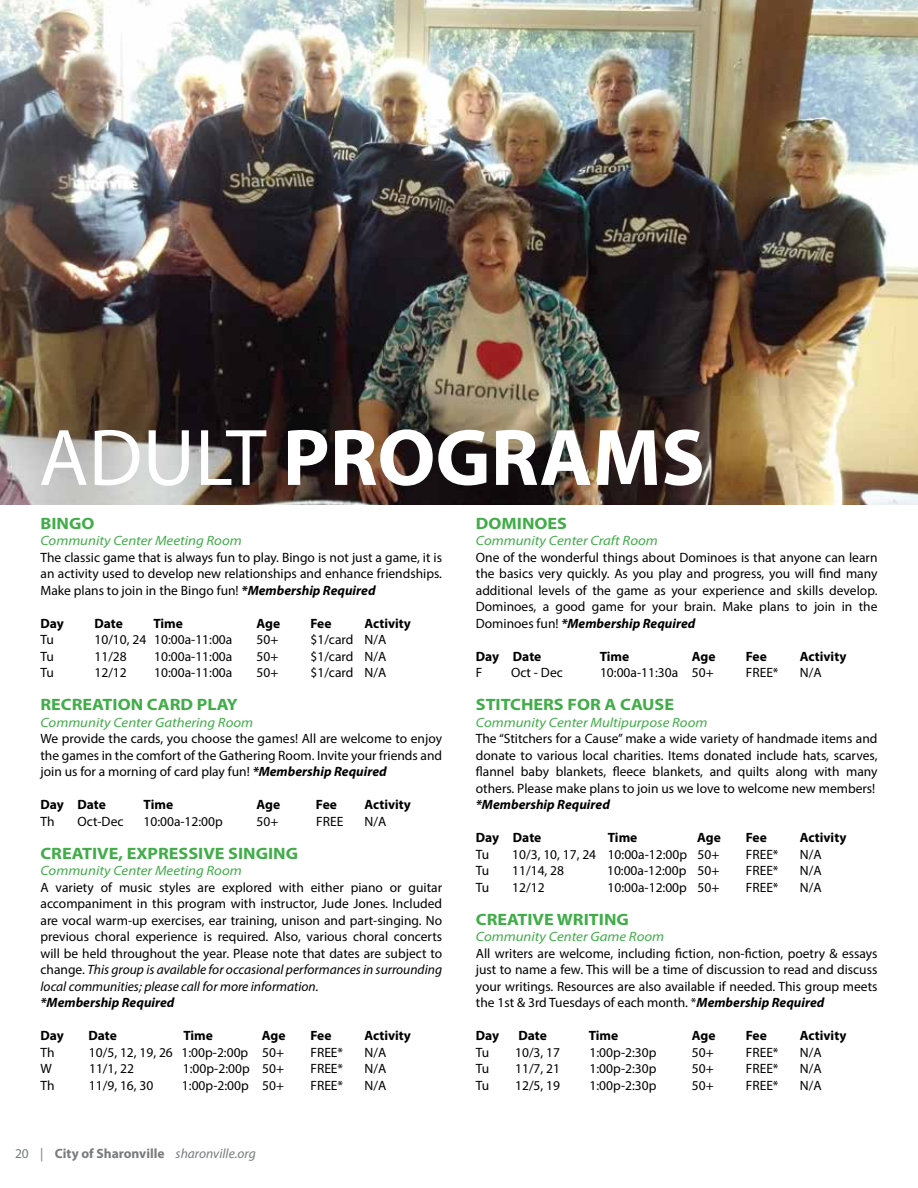
<style>
.page{position:relative;width:918px;height:1188px;background:#fff}
.page>*{position:absolute;margin:0;border:0;box-sizing:border-box;transform-origin:0 0}
.t1{font:700 81px "Myriad Pro";color:#fff}
.t2{font:700 16.5px "Myriad Pro";color:#41ad49;scale:1.1 1}
.t3{font:13.5px/16.5px "Myriad Pro";color:#000;text-align:justify}
.t4{font:italic 13.5px "Myriad Pro";color:#41ad49;scale:1.1 1}
.t5{font:700 13.5px "Myriad Pro";color:#000}
.t6{font:italic 700 13.5px "Myriad Pro";color:#000}
.t7{font:700 13.5px "Myriad Pro";color:#787a7c}
.s1{font-weight:400}
.s2{font-weight:700;font-style:italic}
.s3{font-style:italic}
.s4{font-weight:400;font-style:italic}
</style>
<div class="page">
<img style="left:0;top:0;width:918px;height:505px">
<h1 class="t1" style="left:39px;top:405px;width:667px"><span class="s1">ADULT</span> PROGRAMS</h1>
<p class="t2" style="left:40px;top:512px;width:51px">BINGO</p>
<p class="t4" style="left:40px;top:532px;width:185px">Community Center Meeting Room</p>
<p class="t3" style="left:40px;top:549px;width:403px">The classic game that is always fun to play. Bingo is not just a game, it is an activity used to develop new relationships and enhance friendships.<br>Make plans to join in the Bingo fun! <span class="s2">*Membership Required</span></p>
<p class="t5" style="left:40px;top:614px;width:25px">Day</p>
<p class="t5" style="left:94px;top:614px;width:30px">Date</p>
<p class="t5" style="left:153px;top:614px;width:31px">Time</p>
<p class="t5" style="left:256px;top:614px;width:25px">Age</p>
<p class="t5" style="left:310px;top:614px;width:23px">Fee</p>
<p class="t5" style="left:364px;top:614px;width:48px">Activity</p>
<p class="t3" style="left:40px;top:631px;width:15px">Tu</p>
<p class="t3" style="left:94px;top:631px;width:139px">10/10, 24 10:00a-11:00a</p>
<p class="t3" style="left:256px;top:631px;width:23px">50+</p>
<p class="t3" style="left:310px;top:631px;width:77px">$1/card N/A</p>
<p class="t3" style="left:40px;top:648px;width:15px">Tu</p>
<p class="t3" style="left:94px;top:648px;width:34px">11/28</p>
<p class="t3" style="left:154px;top:648px;width:80px">10:00a-11:00a</p>
<p class="t3" style="left:256px;top:648px;width:23px">50+</p>
<p class="t3" style="left:310px;top:648px;width:77px">$1/card N/A</p>
<p class="t3" style="left:40px;top:664px;width:15px">Tu</p>
<p class="t3" style="left:94px;top:664px;width:34px">12/12</p>
<p class="t3" style="left:154px;top:664px;width:80px">10:00a-11:00a</p>
<p class="t3" style="left:256px;top:664px;width:23px">50+</p>
<p class="t3" style="left:310px;top:664px;width:77px">$1/card N/A</p>
<p class="t2" style="left:40px;top:694px;width:181px">RECREATION CARD PLAY</p>
<p class="t4" style="left:40px;top:714px;width:195px">Community Center Gathering Room</p>
<p class="t3" style="left:40px;top:730px;width:403px">We provide the cards, you choose the games! All are welcome to enjoy the games in the comfort of the Gathering Room. Invite your friends and join us for a morning of card play fun! <span class="s2">*Membership Required</span></p>
<p class="t5" style="left:40px;top:796px;width:67px">Day Date</p>
<p class="t5" style="left:144px;top:796px;width:31px">Time</p>
<p class="t5" style="left:256px;top:796px;width:25px">Age</p>
<p class="t5" style="left:316px;top:796px;width:23px">Fee</p>
<p class="t5" style="left:364px;top:796px;width:48px">Activity</p>
<p class="t3" style="left:40px;top:813px;width:16px">Th</p>
<p class="t3" style="left:78px;top:813px;width:47px">Oct-Dec</p>
<p class="t3" style="left:144px;top:813px;width:81px">10:00a-12:00p</p>
<p class="t3" style="left:256px;top:813px;width:23px">50+</p>
<p class="t3" style="left:316px;top:813px;width:29px">FREE</p>
<p class="t3" style="left:364px;top:813px;width:23px">N/A</p>
<p class="t2" style="left:40px;top:842px;width:236px">CREATIVE, EXPRESSIVE SINGING</p>
<p class="t4" style="left:40px;top:862px;width:185px">Community Center Meeting Room</p>
<p class="t3" style="left:40px;top:879px;width:403px">A variety of music styles are explored with either piano or guitar accompaniment in this program with instructor, Jude Jones. Included are vocal warm-up exercises, ear training, unison and part-singing. No previous choral experience is required. Also, various choral concerts will be held throughout the year. Please note that dates are subject to change. <span class="s3">This group is available for occasional performances in surrounding local communities; please call for more information.</span></p>
<p class="t6" style="left:40px;top:994px;width:136px">*Membership Required</p>
<p class="t5" style="left:40px;top:1027px;width:25px">Day</p>
<p class="t5" style="left:88px;top:1027px;width:30px">Date</p>
<p class="t5" style="left:183px;top:1027px;width:31px">Time</p>
<p class="t5" style="left:262px;top:1027px;width:25px">Age</p>
<p class="t5" style="left:310px;top:1027px;width:23px">Fee</p>
<p class="t5" style="left:364px;top:1027px;width:48px">Activity</p>
<p class="t3" style="left:40px;top:1044px;width:16px">Th</p>
<p class="t3" style="left:89px;top:1044px;width:197px">10/5, 12, 19, 26 1:00p-2:00p 50+</p>
<p class="t3" style="left:310px;top:1044px;width:34px">FREE*</p>
<p class="t3" style="left:364px;top:1044px;width:23px">N/A</p>
<p class="t3" style="left:40px;top:1060px;width:13px">W</p>
<p class="t3" style="left:89px;top:1060px;width:46px">11/1, 22</p>
<p class="t3" style="left:183px;top:1060px;width:103px">1:00p-2:00p 50+</p>
<p class="t3" style="left:310px;top:1060px;width:34px">FREE*</p>
<p class="t3" style="left:364px;top:1060px;width:23px">N/A</p>
<p class="t3" style="left:40px;top:1077px;width:16px">Th</p>
<p class="t3" style="left:89px;top:1077px;width:66px">11/9, 16, 30</p>
<p class="t3" style="left:182px;top:1077px;width:104px">1:00p-2:00p 50+</p>
<p class="t3" style="left:310px;top:1077px;width:34px">FREE*</p>
<p class="t3" style="left:364px;top:1077px;width:23px">N/A</p>
<p class="t7" style="left:15px;top:1144px;width:242px"><span class="s1">20 |</span> City of Sharonville <span class="s4">sharonville.org</span></p>
<p class="t2" style="left:476px;top:512px;width:84px">DOMINOES</p>
<p class="t4" style="left:476px;top:532px;width:167px">Community Center Craft Room</p>
<p class="t3" style="left:476px;top:549px;width:403px">One of the wonderful things about Dominoes is that anyone can learn the basics very quickly. As you play and progress, you will find many additional levels of the game as your experience and skills develop.<br>Dominoes, a good game for your brain. Make plans to join in the Dominoes fun! <span class="s2">*Membership Required</span></p>
<p class="t5" style="left:476px;top:647px;width:67px">Day Date</p>
<p class="t5" style="left:600px;top:647px;width:31px">Time</p>
<p class="t5" style="left:692px;top:647px;width:25px">Age</p>
<p class="t5" style="left:746px;top:647px;width:23px">Fee</p>
<p class="t5" style="left:800px;top:647px;width:48px">Activity</p>
<p class="t3" style="left:476px;top:664px;width:8px">F</p>
<p class="t3" style="left:511px;top:664px;width:53px">Oct - Dec</p>
<p class="t3" style="left:600px;top:664px;width:115px">10:00a-11:30a 50+</p>
<p class="t3" style="left:746px;top:664px;width:34px">FREE*</p>
<p class="t3" style="left:800px;top:664px;width:23px">N/A</p>
<p class="t2" style="left:476px;top:694px;width:182px">STITCHERS FOR A CAUSE</p>
<p class="t4" style="left:476px;top:714px;width:212px">Community Center Multipurpose Room</p>
<p class="t3" style="left:476px;top:730px;width:403px">The “Stitchers for a Cause” make a wide variety of handmade items and donate to various local charities. Items donated include hats, scarves, flannel baby blankets, fleece blankets, and quilts along with many others. Please make plans to join us we love to welcome new members!</p>
<p class="t6" style="left:476px;top:796px;width:136px">*Membership Required</p>
<p class="t5" style="left:476px;top:829px;width:67px">Day Date</p>
<p class="t5" style="left:608px;top:829px;width:31px">Time</p>
<p class="t5" style="left:697px;top:829px;width:25px">Age</p>
<p class="t5" style="left:746px;top:829px;width:23px">Fee</p>
<p class="t5" style="left:800px;top:829px;width:48px">Activity</p>
<p class="t3" style="left:476px;top:846px;width:15px">Tu</p>
<p class="t3" style="left:512px;top:846px;width:209px">10/3, 10, 17, 24 10:00a-12:00p 50+</p>
<p class="t3" style="left:746px;top:846px;width:34px">FREE*</p>
<p class="t3" style="left:800px;top:846px;width:23px">N/A</p>
<p class="t3" style="left:476px;top:862px;width:15px">Tu</p>
<p class="t3" style="left:512px;top:862px;width:53px">11/14, 28</p>
<p class="t3" style="left:607px;top:862px;width:114px">10:00a-12:00p 50+</p>
<p class="t3" style="left:746px;top:862px;width:34px">FREE*</p>
<p class="t3" style="left:800px;top:862px;width:23px">N/A</p>
<p class="t3" style="left:476px;top:879px;width:15px">Tu</p>
<p class="t3" style="left:512px;top:879px;width:34px">12/12</p>
<p class="t3" style="left:608px;top:879px;width:113px">10:00a-12:00p 50+</p>
<p class="t3" style="left:746px;top:879px;width:34px">FREE*</p>
<p class="t3" style="left:800px;top:879px;width:23px">N/A</p>
<p class="t2" style="left:476px;top:908px;width:141px">CREATIVE WRITING</p>
<p class="t4" style="left:476px;top:928px;width:173px">Community Center Game Room</p>
<p class="t3" style="left:476px;top:945px;width:403px">All writers are welcome, including fiction, non-fiction, poetry &amp; essays just to name a few. This will be a time of discussion to read and discuss your writings. Resources are also available if needed. This group meets the 1st &amp; 3rd Tuesdays of each month. *<span class="s2">Membership Required</span></p>
<p class="t5" style="left:476px;top:1027px;width:25px">Day</p>
<p class="t5" style="left:518px;top:1027px;width:30px">Date</p>
<p class="t5" style="left:589px;top:1027px;width:31px">Time</p>
<p class="t5" style="left:692px;top:1027px;width:25px">Age</p>
<p class="t5" style="left:746px;top:1027px;width:23px">Fee</p>
<p class="t5" style="left:800px;top:1027px;width:48px">Activity</p>
<p class="t3" style="left:476px;top:1044px;width:15px">Tu</p>
<p class="t3" style="left:515px;top:1044px;width:46px">10/3, 17</p>
<p class="t3" style="left:590px;top:1044px;width:68px">1:00p-2:30p</p>
<p class="t3" style="left:692px;top:1044px;width:23px">50+</p>
<p class="t3" style="left:746px;top:1044px;width:34px">FREE*</p>
<p class="t3" style="left:800px;top:1044px;width:23px">N/A</p>
<p class="t3" style="left:476px;top:1060px;width:15px">Tu</p>
<p class="t3" style="left:515px;top:1060px;width:46px">11/7, 21</p>
<p class="t3" style="left:590px;top:1060px;width:68px">1:00p-2:30p</p>
<p class="t3" style="left:692px;top:1060px;width:23px">50+</p>
<p class="t3" style="left:746px;top:1060px;width:34px">FREE*</p>
<p class="t3" style="left:800px;top:1060px;width:23px">N/A</p>
<p class="t3" style="left:476px;top:1077px;width:15px">Tu</p>
<p class="t3" style="left:515px;top:1077px;width:46px">12/5, 19</p>
<p class="t3" style="left:590px;top:1077px;width:68px">1:00p-2:30p</p>
<p class="t3" style="left:692px;top:1077px;width:23px">50+</p>
<p class="t3" style="left:746px;top:1077px;width:34px">FREE*</p>
<p class="t3" style="left:800px;top:1077px;width:23px">N/A</p>
</div>
